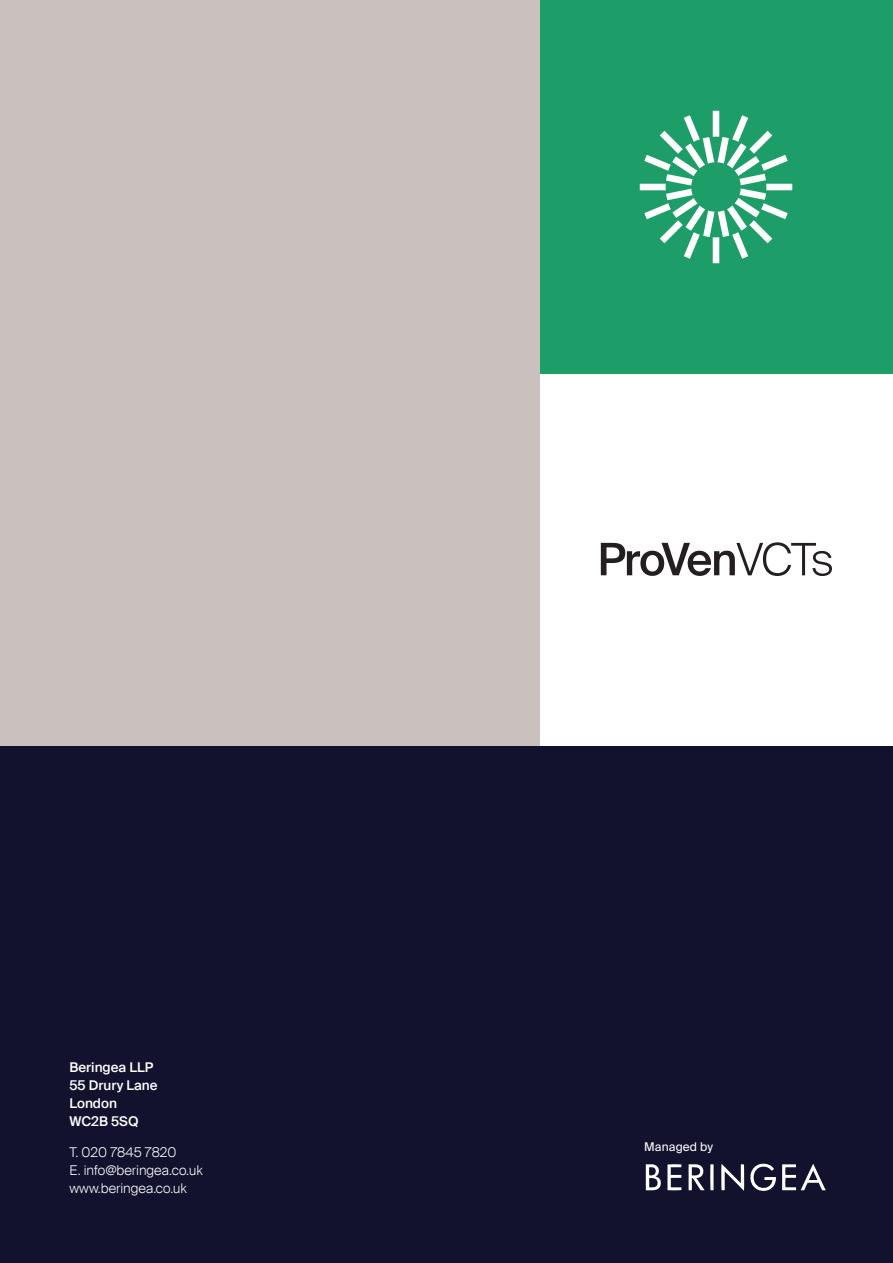
<style>
.page{position:relative;width:893px;height:1263px;background:#fff}
.page>*{position:absolute;margin:0;border:0;box-sizing:border-box;transform-origin:0 0}
.t1{font:300 13.5px/18px "Suisse Intl";color:#fff}
.t2{font:500 13.5px/18px "Suisse Intl";color:#fff}
.t3{font:12px "Suisse Intl";letter-spacing:.01em;color:#fff}
</style>
<div class="page">
<div style="left:0;top:0;width:540px;height:746px;background:#cac0be"></div>
<div style="left:0;top:746px;width:893px;height:517px;background:#12112e"></div>
<div style="left:540px;top:0;width:353px;height:374px;background:#1d9e68"></div>
<svg style="left:640px;top:111px;width:152px;height:152px"></svg>
<svg style="left:646px;top:1164px;width:15px;height:26px"></svg>
<svg style="left:721px;top:1164px;width:23px;height:27px"></svg>
<svg style="left:750px;top:1163px;width:26px;height:28px"></svg>
<svg style="left:667px;top:1164px;width:14px;height:26px"></svg>
<svg style="left:782px;top:1164px;width:44px;height:26px"></svg>
<svg style="left:689px;top:1164px;width:24px;height:26px"></svg>
<svg style="left:601px;top:542px;width:231px;height:34px"></svg>
<p class="t2" style="left:69px;top:1059px;width:90px">Beringea LLP<br>55 Drury Lane<br>London<br>WC2B 5SQ</p>
<p class="t1" style="left:69px;top:1144px;width:135px">T. 020 7845 7820<br>E. info@beringea.co.uk www.beringea.co.uk</p>
<p class="t3" style="left:644px;top:1139px;width:70px">Managed by</p>
</div>
